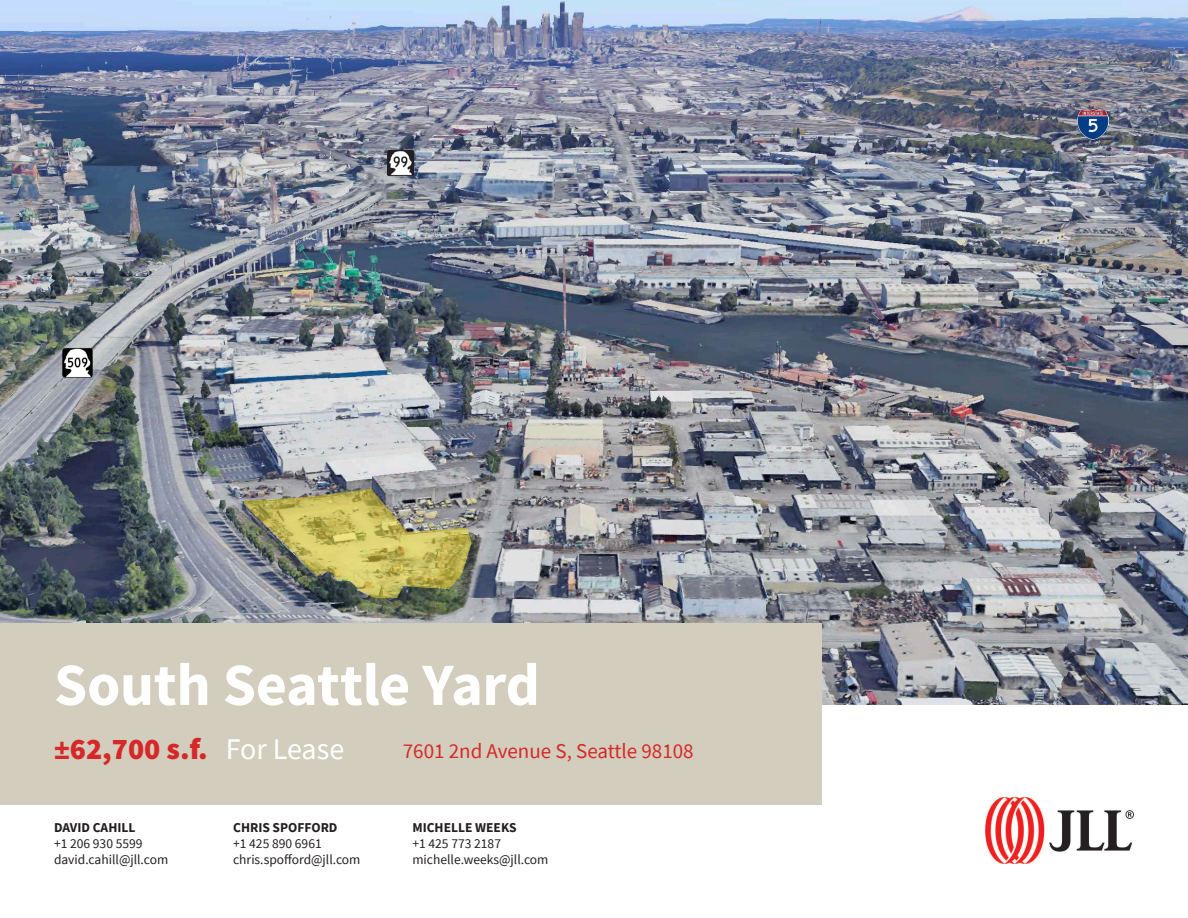
<style>
.page{position:relative;width:1188px;height:918px;background:#fff}
.page>*{position:absolute;margin:0;border:0;box-sizing:border-box;transform-origin:0 0}
.t1{font:60px "Source Sans Variable";letter-spacing:-.01em;color:#fff}
.t2{font:900 30px "Source Sans Pro";color:#d62828}
.t3{font:21px "Source Sans Pro";color:#d62828}
.t4{font:13.5px "Source Sans Pro";color:#231f20}
.t5{font:700 13.5px "Source Sans Pro";color:#231f20}
.s1{font-weight:700}
.s2{font-weight:400;color:#fff}
</style>
<div class="page">
<img style="left:985px;top:798px;width:149px;height:65px">
<img style="left:0;top:0;width:1188px;height:705px">
<div style="left:0;top:623px;width:822px;height:182px;background:#d2cdbc"></div>
<img style="left:244px;top:489px;width:227px;height:109px">
<img style="left:62px;top:348px;width:30px;height:30px">
<img style="left:1078px;top:109px;width:31px;height:31px">
<img style="left:388px;top:150px;width:25px;height:26px">
<p class="t1" style="left:54px;top:649px;width:487px">South Seattle Yard</p>
<p class="t2" style="left:54px;top:729px;width:292px"><span class="s1">±</span>62,700 s.f. <span class="s2">For Lease</span></p>
<p class="t3" style="left:403px;top:737px;width:292px">7601 2nd Avenue S, Seattle 98108</p>
<p class="t5" style="left:54px;top:818px;width:83px">DAVID CAHILL</p>
<p class="t4" style="left:54px;top:835px;width:90px">+1 206 930 5599</p>
<p class="t4" style="left:54px;top:851px;width:116px">david.cahill@jll.com</p>
<p class="t5" style="left:233px;top:818px;width:106px">CHRIS SPOFFORD</p>
<p class="t4" style="left:233px;top:835px;width:90px">+1 425 890 6961</p>
<p class="t4" style="left:233px;top:851px;width:129px">chris.spofford@jll.com</p>
<p class="t5" style="left:412px;top:818px;width:106px">MICHELLE WEEKS</p>
<p class="t4" style="left:412px;top:835px;width:90px">+1 425 773 2187</p>
<p class="t4" style="left:412px;top:851px;width:137px">michelle.weeks@jll.com</p>
</div>
